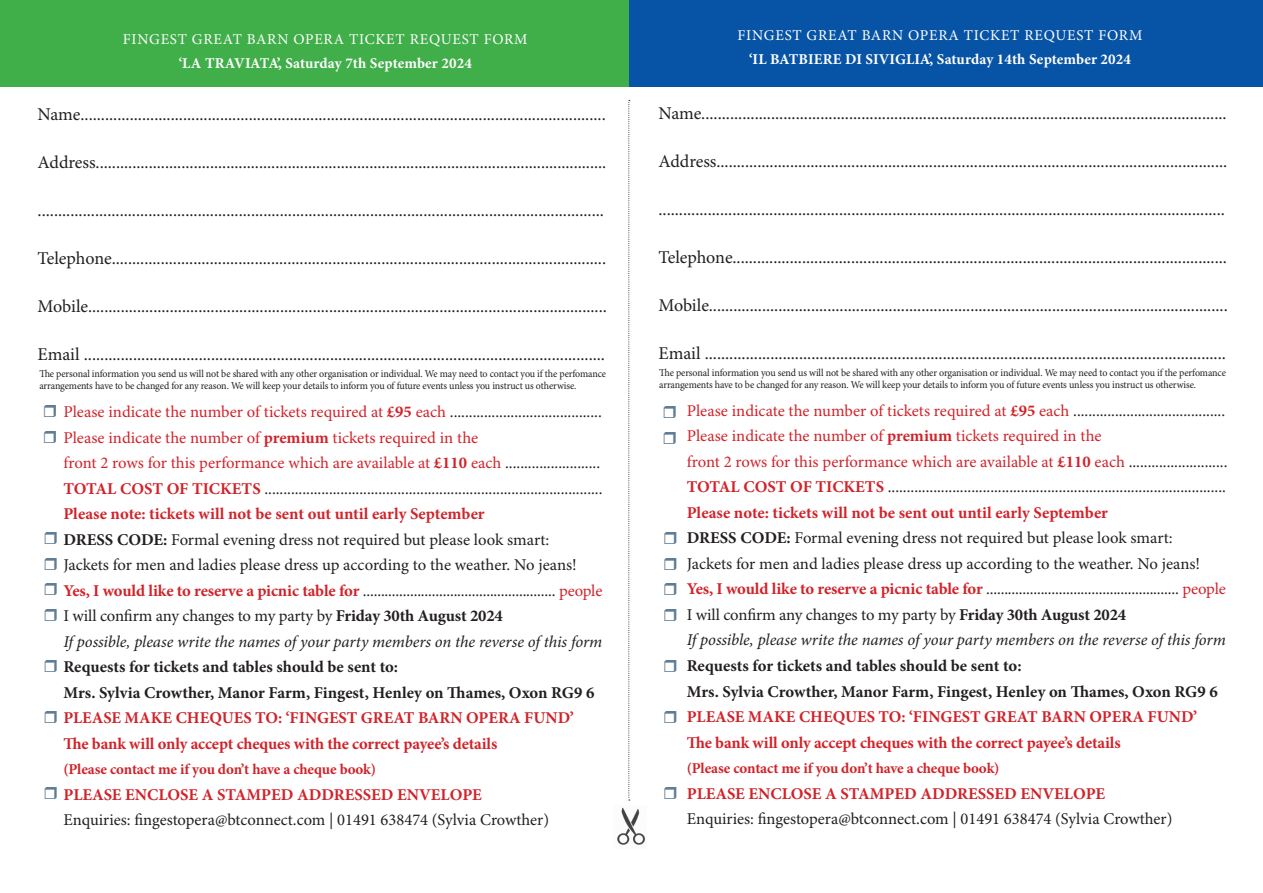
<style>
.page{position:relative;width:1263px;height:893px;background:#fff}
.page>*{position:absolute;margin:0;border:0;box-sizing:border-box;transform-origin:0 0}
.t1{font:18px "Minion Pro";letter-spacing:-.005em;color:#231f20}
.t2{font:16.5px/25.5px "Minion Pro";letter-spacing:-.005em;color:#231f20}
.t3{font:16.5px/25.5px "Minion Pro";color:#d1232a}
.t4{font:700 16.5px "Minion Pro";letter-spacing:-.005em;color:#d1232a}
.t5{font:700 16.5px "Minion Pro";color:#231f20}
.t6{font:italic 16.5px "Minion Pro";letter-spacing:-.005em;color:#231f20}
.t7{font:700 15px "Minion Pro";letter-spacing:.01em;color:#fff}
.t8{font:700 15px "Minion Pro";letter-spacing:-.01em;color:#d1232a}
.t9{font:15px "Minion Pro";letter-spacing:.05em;color:#fff}
.t10{font:10.5px/12.6px "Minion Pro";letter-spacing:-.015em;color:#231f20;scale:.95 1}
.s1{font-weight:700}
.s2{color:#231f20}
.s3{color:#d1232a}
.s4{font-weight:700;color:#d1232a}
.s5{color:#fff}
</style>
<div class="page">
<div style="left:0;top:0;width:629px;height:86px;background:#40ae49"></div>
<div style="left:629px;top:0;width:634px;height:86px;background:#0754a6"></div>
<svg style="left:628px;top:100px;width:2px;height:700px"></svg>
<img style="left:617px;top:807px;width:28px;height:38px">
<p class="t9" style="left:123px;top:30px;width:406px">FINGEST GREAT BARN OPERA TICKET REQUEST FORM</p>
<p class="t7" style="left:179px;top:52px;width:295px">‘LA TRAVIATA’, Saturday 7th September 2024</p>
<p class="t1" style="left:38px;top:104px;width:570px">Name................................................................................................................................</p>
<p class="t1" style="left:38px;top:152px;width:570px">Address.............................................................................................................................</p>
<p class="t1" style="left:38px;top:200px;width:568px">..........................................................................................................................................</p>
<p class="t1" style="left:38px;top:248px;width:570px">Telephone.........................................................................................................................</p>
<p class="t1" style="left:38px;top:296px;width:571px">Mobile...............................................................................................................................</p>
<p class="t1" style="left:38px;top:344px;width:569px">Email ...............................................................................................................................</p>
<p class="t9" style="left:738px;top:27px;width:406px">FINGEST GREAT BARN OPERA TICKET REQUEST FORM</p>
<p class="t7" style="left:749px;top:49px;width:383px">‘IL BATBIERE DI SIVIGLIA’, Saturday 14th September 2024</p>
<p class="t1" style="left:658px;top:103px;width:570px">Name................................................................................................................................</p>
<p class="t1" style="left:658px;top:151px;width:570px">Address.............................................................................................................................</p>
<p class="t1" style="left:658px;top:199px;width:568px">..........................................................................................................................................</p>
<p class="t1" style="left:658px;top:247px;width:570px">Telephone.........................................................................................................................</p>
<p class="t1" style="left:658px;top:295px;width:571px">Mobile...............................................................................................................................</p>
<p class="t1" style="left:658px;top:343px;width:569px">Email ...............................................................................................................................</p>
<p class="t10" style="left:39px;top:368px;width:598px">The personal information you send us will not be shared with any other organisation or individual. We may need to contact you if the perfomance arrangements have to be changed for any reason. We will keep your details to inform you of future events unless you instruct us otherwise.</p>
<p class="t10" style="left:659px;top:366px;width:598px">The personal information you send us will not be shared with any other organisation or individual. We may need to contact you if the perfomance arrangements have to be changed for any reason. We will keep your details to inform you of future events unless you instruct us otherwise.</p>
<p class="t3" style="left:63px;top:400px;width:540px">Please indicate the number of tickets required at <span class="s1">£95</span> each <span class="s2">........................................<br></span>Please indicate the number of <span class="s1">premium</span> tickets required in the</p>
<p class="t2" style="left:63px;top:451px;width:541px"><span class="s3">front 2 rows for this performance which are available at</span> <span class="s4">£110</span> <span class="s3">each</span> .........................<br><span class="s4">TOTAL COST OF TICKETS</span> .........................................................................................<br><span class="s4">Please note: tickets will not be sent out until early September</span></p>
<p class="t2" style="left:63px;top:527px;width:487px"><span class="s1">DRESS CODE:</span> Formal evening dress not required but please look smart:</p>
<p class="t2" style="left:63px;top:553px;width:515px">Jackets for men and ladies please dress up according to the weather. No jeans!</p>
<p class="t2" style="left:63px;top:578px;width:540px"><span class="s4">Yes, I would like to reserve a picnic table for</span> ..................................................... <span class="s5">people</span></p>
<p class="t2" style="left:63px;top:604px;width:441px">I will confirm any changes to my party by <span class="s1">Friday 30th August 2024</span></p>
<p class="t6" style="left:63px;top:630px;width:540px">If possible, please write the names of your party members on the reverse of this form</p>
<p class="t5" style="left:63px;top:655px;width:336px">Requests for tickets and tables should be sent to:</p>
<p class="t5" style="left:63px;top:681px;width:532px">Mrs. Sylvia Crowther, Manor Farm, Fingest, Henley on Thames, Oxon RG9 6</p>
<p class="t4" style="left:63px;top:706px;width:512px">PLEASE MAKE CHEQUES TO: ‘FINGEST GREAT BARN OPERA FUND’</p>
<p class="t4" style="left:63px;top:732px;width:435px">The bank will only accept cheques with the correct payee’s details</p>
<p class="t8" style="left:63px;top:759px;width:314px">(Please contact me if you don’t have a cheque book)</p>
<p class="t4" style="left:63px;top:783px;width:420px">PLEASE ENCLOSE A STAMPED ADDRESSED ENVELOPE</p>
<p class="t2" style="left:63px;top:808px;width:487px">Enquiries: fingestopera@btconnect.com | 01491 638474 (Sylvia Crowther)</p>
<p class="t3" style="left:687px;top:399px;width:540px">Please indicate the number of tickets required at <span class="s1">£95</span> each <span class="s2">........................................<br></span>Please indicate the number of <span class="s1">premium</span> tickets required in the</p>
<p class="t3" style="left:687px;top:450px;width:542px">front 2 rows for this performance which are available at <span class="s1">£110</span> each <span class="s2">..........................</span></p>
<p class="t2" style="left:687px;top:475px;width:541px"><span class="s4">TOTAL COST OF TICKETS</span> .........................................................................................<br><span class="s4">Please note: tickets will not be sent out until early September</span></p>
<p class="t2" style="left:687px;top:526px;width:487px"><span class="s1">DRESS CODE:</span> Formal evening dress not required but please look smart:</p>
<p class="t2" style="left:687px;top:552px;width:515px">Jackets for men and ladies please dress up according to the weather. No jeans!</p>
<p class="t2" style="left:687px;top:577px;width:540px"><span class="s4">Yes, I would like to reserve a picnic table for</span> ..................................................... <span class="s5">people</span></p>
<p class="t2" style="left:687px;top:603px;width:441px">I will confirm any changes to my party by <span class="s1">Friday 30th August 2024</span></p>
<p class="t6" style="left:687px;top:629px;width:540px">If possible, please write the names of your party members on the reverse of this form</p>
<p class="t5" style="left:687px;top:654px;width:336px">Requests for tickets and tables should be sent to:</p>
<p class="t5" style="left:687px;top:680px;width:532px">Mrs. Sylvia Crowther, Manor Farm, Fingest, Henley on Thames, Oxon RG9 6</p>
<p class="t4" style="left:687px;top:705px;width:512px">PLEASE MAKE CHEQUES TO: ‘FINGEST GREAT BARN OPERA FUND’</p>
<p class="t4" style="left:687px;top:731px;width:435px">The bank will only accept cheques with the correct payee’s details</p>
<p class="t8" style="left:687px;top:758px;width:314px">(Please contact me if you don’t have a cheque book)</p>
<p class="t4" style="left:687px;top:782px;width:420px">PLEASE ENCLOSE A STAMPED ADDRESSED ENVELOPE</p>
<p class="t2" style="left:687px;top:807px;width:487px">Enquiries: fingestopera@btconnect.com | 01491 638474 (Sylvia Crowther)</p>
</div>
